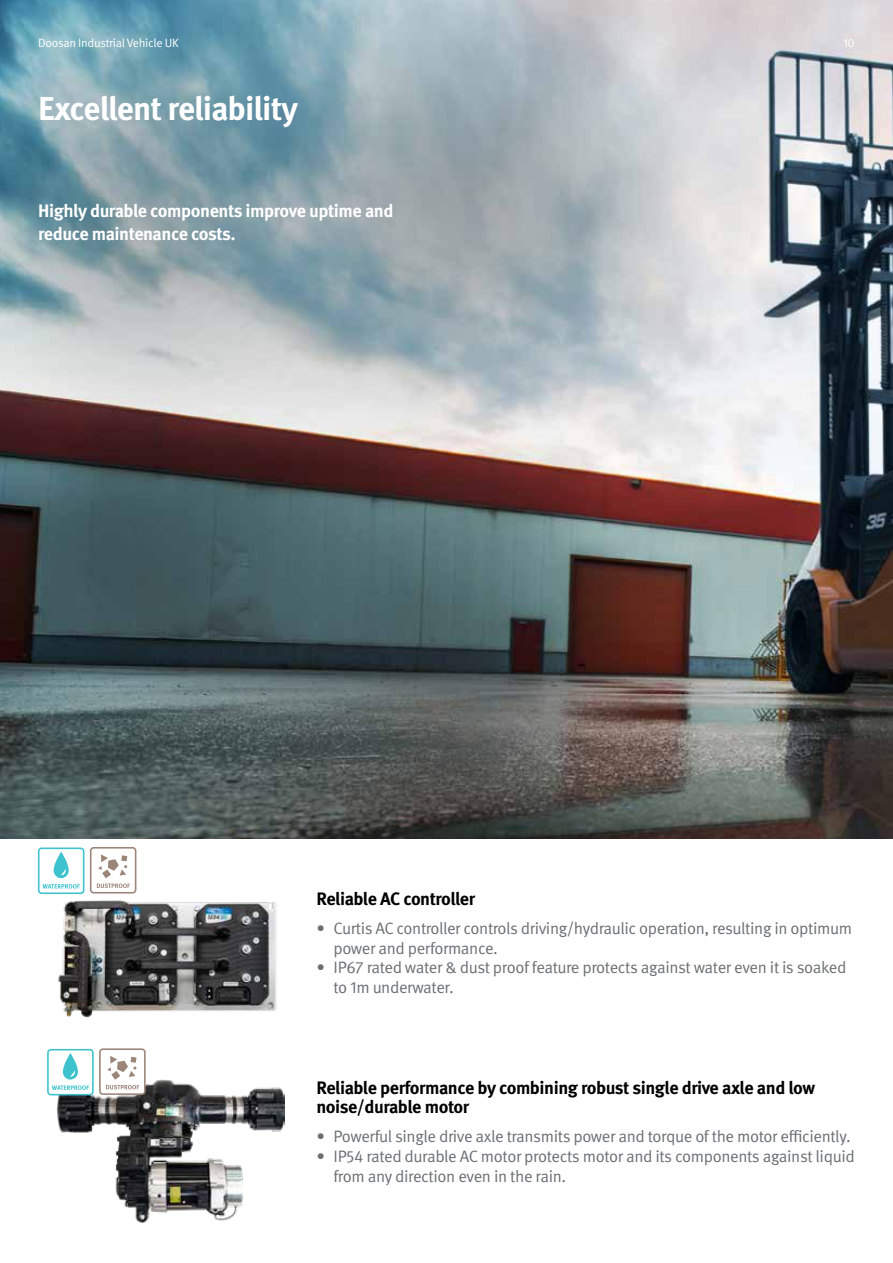
<style>
.page{position:relative;width:893px;height:1263px;background:#fff}
.page>*{position:absolute;margin:0;border:0;box-sizing:border-box;transform-origin:0 0}
.t1{font:700 33px "Meta Pro";letter-spacing:-.025em;color:#fff}
.t2{font:700 18px/19.5px "Meta Pro";letter-spacing:-.025em;color:#000}
.t3{font:700 18px/22.5px "Meta Pro";letter-spacing:-.025em;color:#fff}
.t4{font:16.5px/19.8px "Meta Pro Norm";letter-spacing:-.025em;color:#6d6e71}
.t5{font:12px "Meta Pro Norm";letter-spacing:-.025em;color:#fff}
</style>
<div class="page">
<img style="left:0;top:0;width:893px;height:839px">
<div style="left:38px;top:847px;width:46px;height:47px;border:2px solid #3dc2ce;border-radius:3px"></div>
<svg style="left:54px;top:852px;width:15px;height:26px"></svg>
<svg style="left:61px;top:869px;width:5px;height:6px"></svg>
<svg style="left:43px;top:884px;width:37px;height:4px"></svg>
<div style="left:90px;top:847px;width:46px;height:46px;border:2px solid #9b8579;border-radius:3px"></div>
<svg style="left:97px;top:854px;width:33px;height:34px"></svg>
<img style="left:54px;top:1079px;width:230px;height:144px">
<img style="left:58px;top:900px;width:219px;height:118px">
<div style="left:48px;top:1050px;width:45px;height:45px;background:#fff;border-radius:3px"></div>
<div style="left:47px;top:1049px;width:47px;height:46px;border:2px solid #3dc2ce;border-radius:3px"></div>
<svg style="left:63px;top:1053px;width:15px;height:26px"></svg>
<svg style="left:70px;top:1070px;width:6px;height:6px"></svg>
<svg style="left:52px;top:1085px;width:37px;height:5px"></svg>
<div style="left:100px;top:1049px;width:45px;height:45px;background:#fff;border-radius:3px"></div>
<div style="left:99px;top:1048px;width:47px;height:47px;border:2px solid #9b8579;border-radius:3px"></div>
<svg style="left:106px;top:1056px;width:33px;height:33px"></svg>
<p class="t5" style="left:38px;top:34px;width:142px">Doosan Industrial Vehicle UK</p>
<p class="t5" style="left:843px;top:34px;width:13px">10</p>
<h1 class="t1" style="left:38px;top:83px;width:261px">Excellent reliability</h1>
<p class="t3" style="left:38px;top:199px;width:357px">Highly durable components improve uptime and reduce maintenance costs.</p>
<p class="t2" style="left:316px;top:888px;width:160px">Reliable AC controller</p>
<p class="t4" style="left:333px;top:917px;width:520px;text-indent:-17px">• Curtis AC controller controls driving/hydraulic operation, resulting in optimum power and performance.</p>
<p class="t4" style="left:333px;top:957px;width:514px;text-indent:-17px">• IP67 rated water &amp; dust proof feature protects against water even it is soaked to 1m underwater.</p>
<p class="t2" style="left:316px;top:1076px;width:500px">Reliable performance by combining robust single drive axle and low noise/durable motor</p>
<p class="t4" style="left:316px;top:1125px;width:536px">• Powerful single drive axle transmits power and torque of the motor efficiently.</p>
<p class="t4" style="left:333px;top:1145px;width:523px;text-indent:-17px">• IP54 rated durable AC motor protects motor and its components against liquid from any direction even in the rain.</p>
</div>
